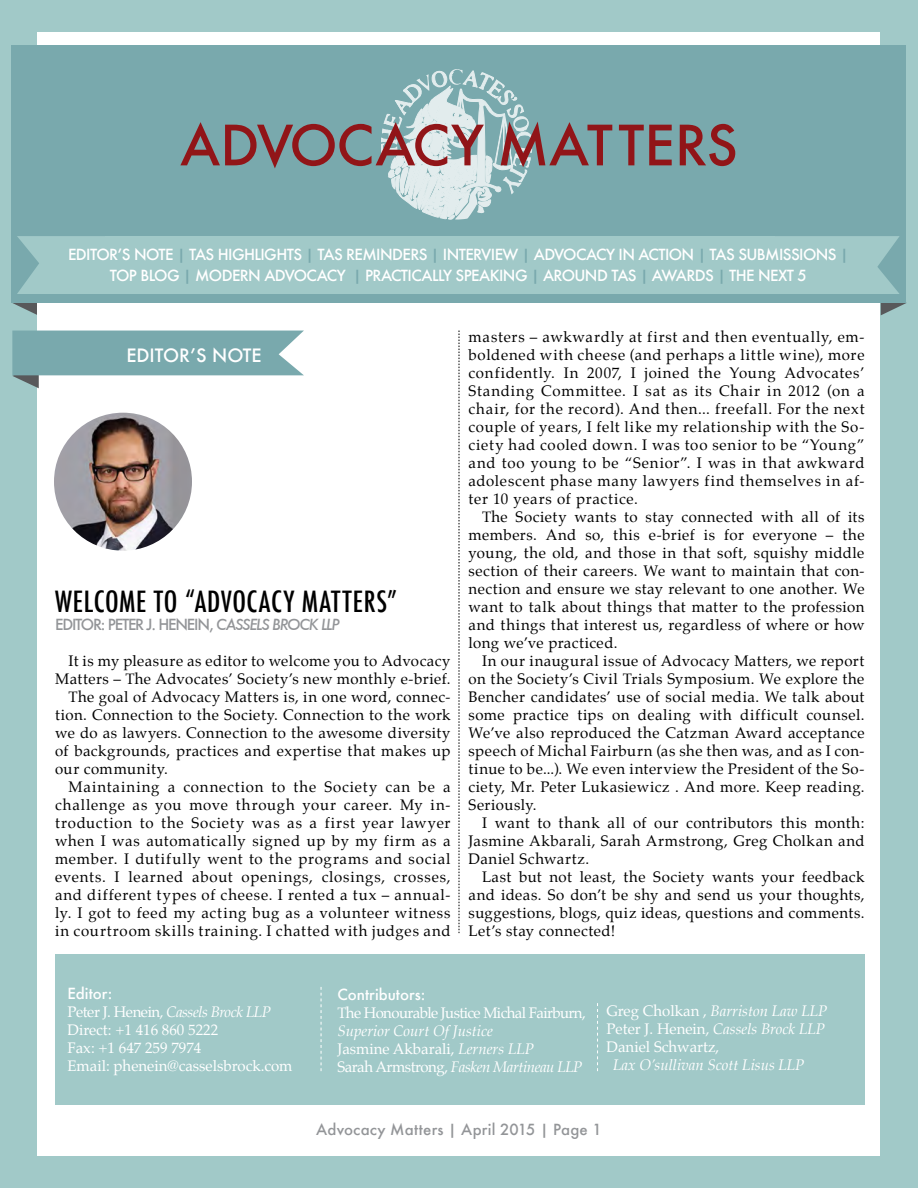
<style>
.page{position:relative;width:918px;height:1188px;background:#a1c9c8}
.page>*{position:absolute;margin:0;border:0;box-sizing:border-box;transform-origin:0 0}
.t1{font:500 54px "Futura";color:#911518}
.t2{font:500 condensed 28.5px "Futura";letter-spacing:.025em;color:#000}
.t3{font:500 18px "Futura";color:#fff}
.t4{font:15px/18px "Palatino";letter-spacing:.04em;color:#000;text-align:justify}
.t5{font:15px/18px "Palatino";color:#fff}
.t6{font:500 15px/21px "Futura";letter-spacing:-.04em;color:#fff;text-align:center}
.t7{font:italic 15px/18px "Palatino";color:#fff}
.t8{font:15px "Palatino";letter-spacing:.06em;color:#000}
.t9{font:500 15px "Futura";letter-spacing:-.08em;color:#939598}
.t10{font:15px "Palatino";letter-spacing:-.04em;color:#fff}
.t11{font:500 15px "Futura";color:#939598}
.t12{font:500 15px "Futura";color:#fff}
.s1{color:#79a9ad}
.s2{font-style:italic}
.s3{font-style:normal}
</style>
<div class="page">
<div style="left:38px;top:32px;width:842px;height:1124px;background:#fff"></div>
<div style="left:12px;top:45px;width:894px;height:257px;background:#79a9ad"></div>
<svg style="left:459px;top:331px;width:1px;height:602px"></svg>
<svg style="left:381px;top:69px;width:151px;height:151px"></svg>
<div style="left:105px;top:236px;width:669px;height:58px;background:#a1c9c8"></div>
<svg style="left:12px;top:236px;width:148px;height:79px"></svg>
<svg style="left:757px;top:236px;width:150px;height:79px"></svg>
<svg style="left:12px;top:331px;width:292px;height:57px"></svg>
<div style="left:55px;top:954px;width:810px;height:151px;background:#a1c9c8"></div>
<svg style="left:321px;top:987px;width:1px;height:84px"></svg>
<svg style="left:597px;top:1003px;width:1px;height:68px"></svg>
<img style="left:54px;top:413px;width:138px;height:138px;border-radius:69px">
<h1 class="t1" style="left:180px;top:108px;width:559px">ADVOCACY MATTERS</h1>
<p class="t6" style="left:68px;top:244px;width:782px">EDITOR’S NOTE <span class="s1">|</span> TAS HIGHLIGHTS <span class="s1">|</span> TAS REMINDERS <span class="s1">|</span> INTERVIEW <span class="s1">|</span> ADVOCACY IN ACTION <span class="s1">|</span> TAS SUBMISSIONS <span class="s1">|<br></span>TOP BLOG <span class="s1">|</span> MODERN ADVOCACY <span class="s1">|</span> PRACTICALLY SPEAKING <span class="s1">|</span> AROUND TAS <span class="s1">|</span> AWARDS <span class="s1">|</span> THE NEXT 5</p>
<p class="t3" style="left:126px;top:343px;width:137px">EDITOR’S NOTE</p>
<h2 class="t2" style="left:55px;top:583px;width:344px">WELCOME TO “ADVOCACY MATTERS”</h2>
<p class="t9" style="left:55px;top:614px;width:286px">EDITOR: PETER J. HENEIN, <span class="s2">CASSELS BROCK LLP</span></p>
<p class="t4" style="left:69px;top:652px;width:383px">It is my pleasure as editor to welcome you to Advocacy</p>
<p class="t4" style="left:55px;top:670px;width:397px">Matters – The Advocates’ Society’s new monthly e-brief.</p>
<p class="t4" style="left:69px;top:688px;width:383px">The goal of Advocacy Matters is, in one word, connec-</p>
<p class="t4" style="left:55px;top:706px;width:397px">tion. Connection to the Society. Connection to the work</p>
<p class="t4" style="left:55px;top:724px;width:397px">we do as lawyers. Connection to the awesome diversity</p>
<p class="t4" style="left:55px;top:742px;width:397px">of backgrounds, practices and expertise that makes up</p>
<p class="t4" style="left:55px;top:760px;width:114px">our community.</p>
<p class="t4" style="left:69px;top:778px;width:383px">Maintaining a connection to the Society can be a</p>
<p class="t4" style="left:55px;top:796px;width:397px">challenge as you move through your career. My in-</p>
<p class="t4" style="left:55px;top:814px;width:397px">troduction to the Society was as a first year lawyer</p>
<p class="t4" style="left:55px;top:832px;width:397px">when I was automatically signed up by my firm as a</p>
<p class="t4" style="left:55px;top:850px;width:397px">member. I dutifully went to the programs and social</p>
<p class="t4" style="left:55px;top:868px;width:397px">events. I learned about openings, closings, crosses,</p>
<p class="t8" style="left:55px;top:882px;width:397px">and different types of cheese. I rented a tux – annual-</p>
<p class="t4" style="left:55px;top:904px;width:397px">ly. I got to feed my acting bug as a volunteer witness</p>
<p class="t8" style="left:55px;top:918px;width:397px">in courtroom skills training. I chatted with judges and</p>
<p class="t4" style="left:469px;top:328px;width:398px">masters – awkwardly at first and then eventually, em&shy;boldened with cheese (and perhaps a little wine), more confidently. In 2007, I joined the Young Advocates’ Standing Committee. I sat as its Chair in 2012 (on a chair, for the record). And then... freefall. For the next couple of years, I felt like my relationship with the So&shy;ciety had cooled down. I was too senior to be “Young” and too young to be “Senior”. I was in that awkward adolescent phase many lawyers find themselves in af&shy;ter 10 years of practice.</p>
<p class="t4" style="left:469px;top:508px;width:398px;text-indent:14px">The Society wants to stay connected with all of its members. And so, this e-brief is for everyone – the young, the old, and those in that soft, squishy middle section of their careers. We want to maintain that con&shy;nection and ensure we stay relevant to one another. We want to talk about things that matter to the profession and things that interest us, regardless of where or how long we’ve practiced.</p>
<p class="t4" style="left:469px;top:652px;width:398px;text-indent:14px">In our inaugural issue of Advocacy Matters, we report on the Society’s Civil Trials Symposium. We explore the Bencher candidates’ use of social media. We talk about some practice tips on dealing with difficult counsel.<br>We’ve also reproduced the Catzman Award acceptance speech of Michal Fairburn (as she then was, and as I con&shy;tinue to be...). We even interview the President of the So&shy;ciety, Mr. Peter Lukasiewicz . And more. Keep reading.<br>Seriously.</p>
<p class="t4" style="left:469px;top:814px;width:398px;text-indent:14px">I want to thank all of our contributors this month:<br>Jasmine Akbarali, Sarah Armstrong, Greg Cholkan and Daniel Schwartz.</p>
<p class="t4" style="left:469px;top:868px;width:398px;text-indent:14px">Last but not least, the Society wants your feedback and ideas. So don’t be shy and send us your thoughts, suggestions, blogs, quiz ideas, questions and comments.<br>Let’s stay connected!</p>
<p class="t6" style="left:67px;top:983px;width:46px">Editor:</p>
<p class="t5" style="left:67px;top:1003px;width:227px">Peter J. Henein, <span class="s2">Cassels Brock LLP<br></span>Direct: +1 416 860 5222<br>Fax: +1 647 259 7974<br>Email: phenein@casselsbrock.com</p>
<p class="t12" style="left:337px;top:984px;width:90px">Contributors:</p>
<p class="t10" style="left:337px;top:1000px;width:250px">The Honourable Justice Michal Fairburn,</p>
<p class="t7" style="left:337px;top:1021px;width:247px">Superior Court Of Justice<br><span class="s3">Jasmine Akbarali,</span> Lerners LLP<br><span class="s3">Sarah Armstrong,</span> Fasken Martineau LLP</p>
<p class="t5" style="left:607px;top:1002px;width:222px">Greg Cholkan , <span class="s2">Barriston Law LLP<br></span>Peter J. Henein, <span class="s2">Cassels Brock LLP<br></span>Daniel Schwartz,</p>
<p class="t7" style="left:613px;top:1056px;width:193px">Lax O’sullivan Scott Lisus LLP</p>
<p class="t11" style="left:316px;top:1119px;width:287px">Advocacy Matters | April 2015 | Page 1</p>
</div>
